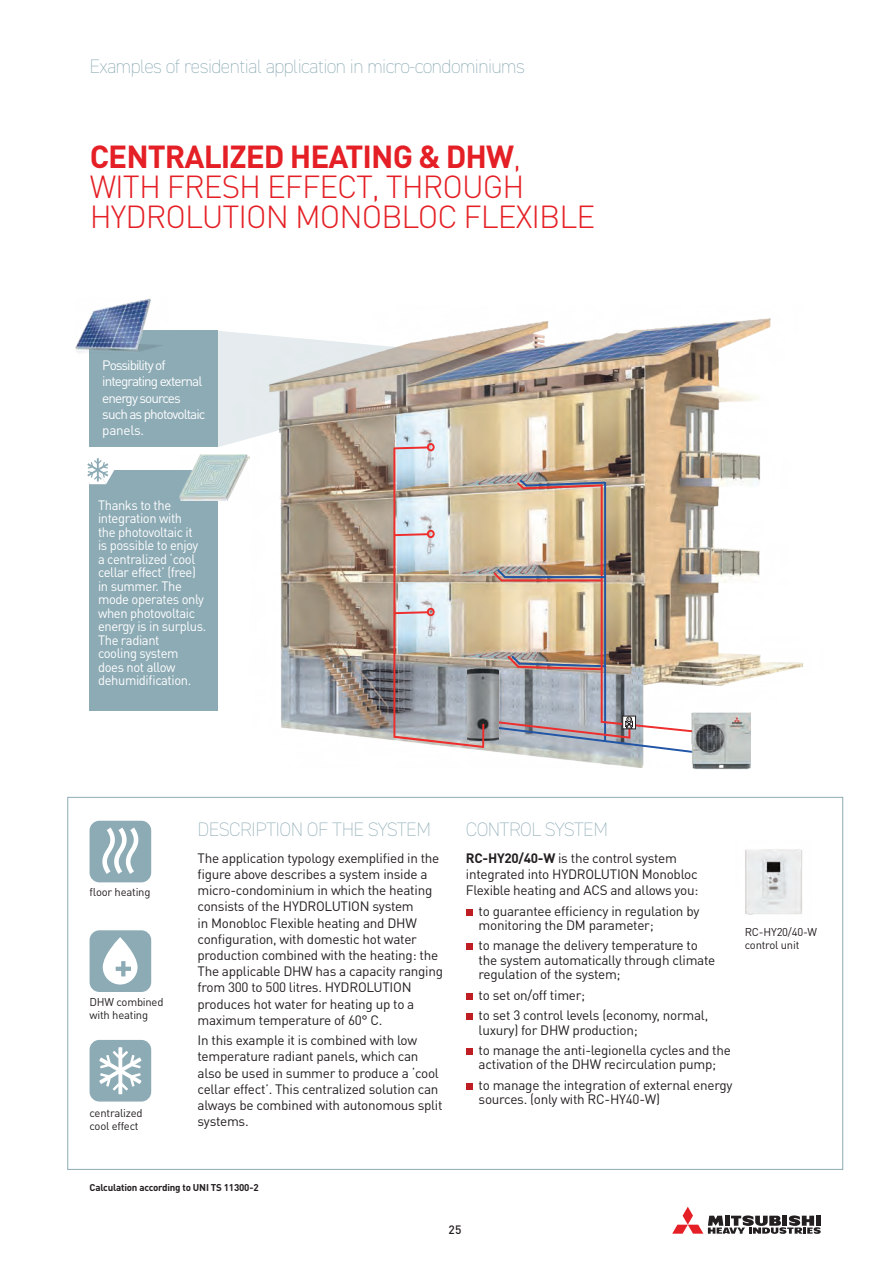
<style>
.page{position:relative;width:893px;height:1263px;background:#fff}
.page>*{position:absolute;margin:0;border:0;box-sizing:border-box;transform-origin:0 0}
.t1{font:300 31.5px/30px "DIN Pro";letter-spacing:-.03em;color:#e41f25}
.t2{font:200 19.5px "DIN2014";letter-spacing:-.03em;color:#8dabb5}
.t3{font:13.5px/16.2px "DIN Pro";letter-spacing:-.02em;color:#231f20}
.t4{font:13.5px/13.5px "DIN Pro";letter-spacing:-.03em;color:#fff;scale:.96 1}
.t5{font:13.5px/16.2px "DIN Pro";letter-spacing:-.07em;color:#fff}
.t6{font:500 12px "DIN Pro";color:#231f20}
.t7{font:11.25px/12.8px "DIN Pro";letter-spacing:-.02em;color:#231f20}
.t8{font:700 9.75px "DIN Pro";letter-spacing:-.02em;color:#231f20}
.s1{font-weight:700}
</style>
<div class="page">
<img style="left:173px;top:318px;width:631px;height:449px">
<svg style="left:672px;top:1207px;width:149px;height:27px"></svg>
<img style="left:218px;top:331px;width:504px;height:425px">
<div style="left:90px;top:470px;width:128px;height:241px;background:#8dabb5"></div>
<div style="left:90px;top:331px;width:128px;height:116px;background:#8dabb5"></div>
<div style="left:466px;top:909px;width:7px;height:7px;background:#be1e23"></div>
<div style="left:466px;top:943px;width:7px;height:7px;background:#be1e23"></div>
<div style="left:466px;top:993px;width:7px;height:7px;background:#be1e23"></div>
<div style="left:466px;top:1013px;width:7px;height:7px;background:#be1e23"></div>
<div style="left:466px;top:1048px;width:7px;height:7px;background:#be1e23"></div>
<div style="left:466px;top:1083px;width:7px;height:7px;background:#be1e23"></div>
<img style="left:75px;top:298px;width:93px;height:58px">
<img style="left:180px;top:455px;width:69px;height:45px">
<img style="left:745px;top:849px;width:57px;height:66px">
<svg style="left:87px;top:458px;width:27px;height:26px"></svg>
<div style="left:90px;top:821px;width:61px;height:61px;background:#8dabb5;border-radius:10px"></div>
<svg style="left:102px;top:827px;width:37px;height:47px"></svg>
<div style="left:90px;top:1040px;width:61px;height:61px;background:#8dabb5;border-radius:10px"></div>
<svg style="left:99px;top:1047px;width:43px;height:47px"></svg>
<div style="left:90px;top:930px;width:61px;height:62px;background:#8dabb5;border-radius:10px"></div>
<svg style="left:103px;top:937px;width:35px;height:47px"></svg>
<svg style="left:116px;top:961px;width:15px;height:15px"></svg>
<img style="left:691px;top:712px;width:59px;height:58px">
<h2 class="t2" style="left:90px;top:54px;width:437px">Examples of residential application in micro-condominiums</h2>
<h1 class="t1" style="left:90px;top:140px;width:507px"><span class="s1">CENTRALIZED HEATING &amp; DHW</span>,<br>WITH FRESH EFFECT, THROUGH<br>HYDROLUTION MONOBLOC FLEXIBLE</h1>
<p class="t5" style="left:102px;top:357px;width:105px">Possibility of integrating external energy sources such as photovoltaic panels.</p>
<p class="t4" style="left:98px;top:497px;width:114px">Thanks to the integration with<br>the photovoltaic it<br>is possible to enjoy a centralized ‘cool cellar effect’ (free) in summer. The mode operates only when photovoltaic energy is in surplus.<br>The radiant<br>cooling system does not allow dehumidification.</p>
<p class="t7" style="left:90px;top:885px;width:62px">floor heating</p>
<p class="t7" style="left:90px;top:995px;width:75px">DHW combined with heating</p>
<p class="t7" style="left:90px;top:1106px;width:55px">centralized cool effect</p>
<h2 class="t2" style="left:198px;top:817px;width:235px">DESCRIPTION OF THE SYSTEM</h2>
<p class="t3" style="left:198px;top:849px;width:247px">The application typology exemplified in the figure above describes a system inside a micro-condominium in which the heating consists of the HYDROLUTION system<br>in Monobloc Flexible heating and DHW configuration, with domestic hot water production combined with the heating: the The applicable DHW has a capacity ranging from 300 to 500 litres. HYDROLUTION produces hot water for heating up to a maximum temperature of 60° C.</p>
<p class="t3" style="left:198px;top:1032px;width:247px">In this example it is combined with low temperature radiant panels, which can also be used in summer to produce a ‘cool cellar effect’. This centralized solution can always be combined with autonomous split systems.</p>
<h2 class="t2" style="left:466px;top:817px;width:144px">CONTROL SYSTEM</h2>
<p class="t3" style="left:466px;top:849px;width:234px"><span class="s1">RC-HY20/40-W</span> is the control system integrated into HYDROLUTION Monobloc<br>Flexible heating and ACS and allows you:</p>
<p class="t3" style="left:479px;top:903px;width:222px;line-height:14.4px">to guarantee efficiency in regulation by monitoring the DM parameter;</p>
<p class="t3" style="left:479px;top:938px;width:238px;line-height:14.4px">to manage the delivery temperature to the system automatically through climate regulation of the system;</p>
<p class="t3" style="left:479px;top:984px;width:231px;line-height:20.4px">to set on/off timer;<br>to set 3 control levels (economy, normal,</p>
<p class="t3" style="left:479px;top:1019px;width:254px;line-height:20.4px">luxury) for DHW production;<br>to manage the anti-legionella cycles and the</p>
<p class="t3" style="left:479px;top:1054px;width:255px;line-height:20.4px">activation of the DHW recirculation pump;<br>to manage the integration of external energy</p>
<p class="t3" style="left:479px;top:1091px;width:183px">sources. (only with RC-HY40-W)</p>
<p class="t7" style="left:745px;top:925px;width:74px">RC-HY20/40-W control unit</p>
<p class="t8" style="left:90px;top:1179px;width:171px">Calculation according to UNI TS 11300-2</p>
<p class="t6" style="left:449px;top:1220px;width:14px">25</p>
</div>
